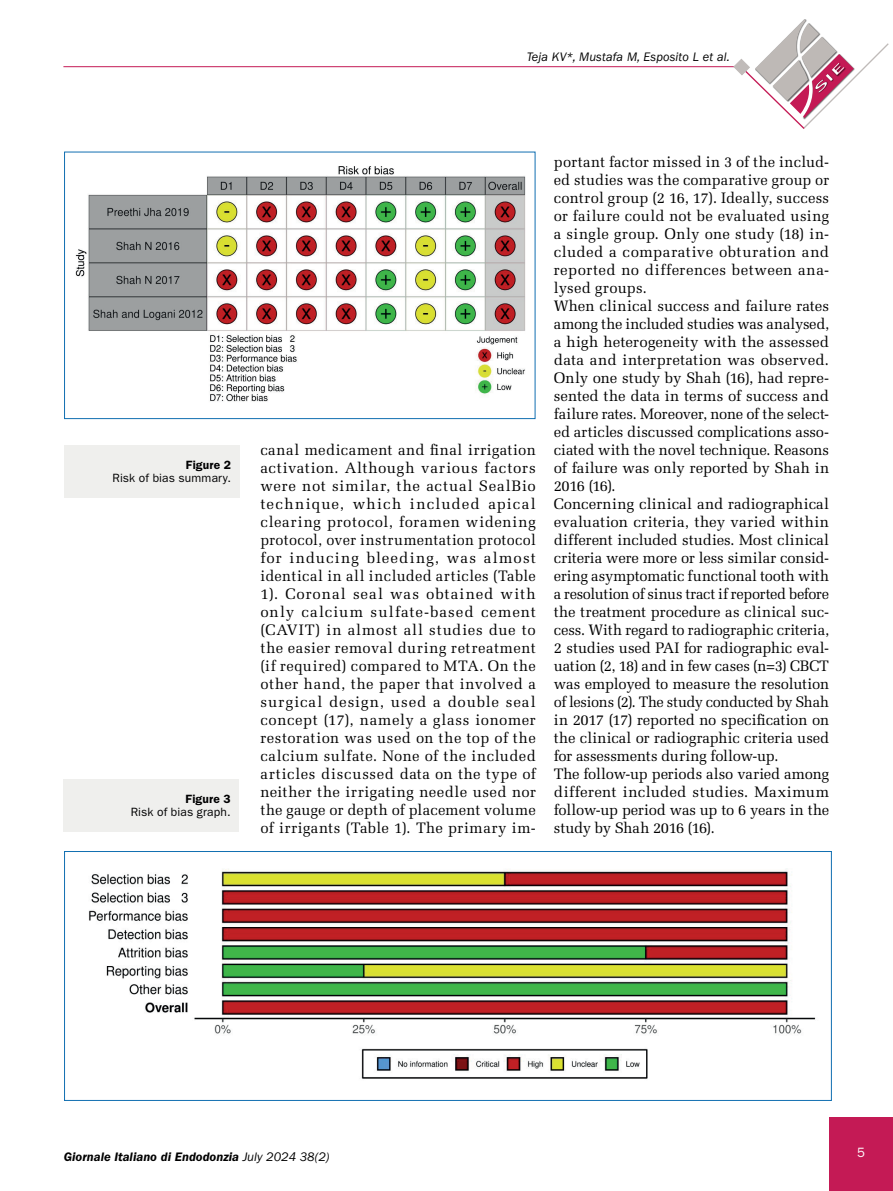
<style>
.page{position:relative;width:893px;height:1191px;background:#fff}
.page>*{position:absolute;margin:0;border:0;box-sizing:border-box;transform-origin:0 0}
._004_TES{font:15.15px/18px "Melior LT Std";letter-spacing:.01em;color:#000001;text-align:justify}
.t1{font:13.5px "ITC Franklin Gothic Std";color:#fff}
.t2{font:italic 600 12.75px "ITC Franklin Gothic Std";color:#000001}
.t3{font:italic 12.75px "ITC Franklin Gothic Std";letter-spacing:.01em;color:#000001}
._010_DIDA{font:12px "ITC Franklin Gothic Std";letter-spacing:.01em;color:#000001}
._010_DIDA-2{font:600 12px "ITC Franklin Gothic Std";letter-spacing:.015em;color:#000001}
.s1{font-weight:400}
</style>
<div class="page">
<div style="left:829px;top:1118px;width:64px;height:73px;background:#c41a55"></div>
<hr style="left:63px;top:66px;width:678px;height:1px;background:#c41a55">
<svg style="left:734px;top:19px;width:155px;height:110px"></svg>
<div style="left:64px;top:851px;width:768px;height:249px;background:#fff;border:1px solid #116fb1"></div>
<div style="left:64px;top:152px;width:471px;height:267px;background:#fff;border:1px solid #116fb1"></div>
<img style="left:75px;top:166px;width:451px;height:236px">
<img style="left:89px;top:868px;width:727px;height:211px">
<div style="left:64px;top:445px;width:176px;height:52px;background:#efefed"></div>
<div style="left:64px;top:779px;width:175px;height:52px;background:#efefed"></div>
<p class="t3" style="left:527px;top:49px;width:205px">Teja KV*, Mustafa M, Esposito L et al.</p>
<p class="_010_DIDA-2" style="left:186px;top:457px;width:47px">Figure 2</p>
<p class="_010_DIDA" style="left:113px;top:471px;width:120px">Risk of bias summary.</p>
<p class="_010_DIDA-2" style="left:186px;top:791px;width:47px">Figure 3</p>
<p class="_010_DIDA" style="left:131px;top:805px;width:101px">Risk of bias graph.</p>
<p class="_004_TES" style="left:260px;top:441px;width:277px">canal medicament and final irrigation activation. Although various factors were not similar, the actual SealBio technique, which included apical clearing protocol, foramen widening protocol, over instrumentation protocol for inducing bleeding, was almost identical in all included articles (Table 1). Coronal seal was obtained with only calcium sulfate-based cement (CAVIT) in almost all studies due to the easier removal during retreatment (if required) compared to MTA. On the other hand, the paper that involved a surgical design, used a double seal concept (17), namely a glass ionomer restoration was used on the top of the calcium sulfate. None of the included articles discussed data on the type of neither the irrigating needle used nor the gauge or depth of placement volume of irrigants (Table 1). The primary im-</p>
<p class="_004_TES" style="left:554px;top:153px;width:277px">portant factor missed in 3 of the includ&shy;ed studies was the comparative group or control group (2 16, 17). Ideally, success or failure could not be evaluated using a single group. Only one study (18) in&shy;cluded a comparative obturation and reported no differences between ana&shy;lysed groups.</p>
<p class="_004_TES" style="left:554px;top:297px;width:277px">When clinical success and failure rates among the included studies was analysed, a high heterogeneity with the assessed data and interpretation was observed.<br>Only one study by Shah (16), had repre&shy;sented the data in terms of success and failure rates. Moreover, none of the select&shy;ed articles discussed complications asso&shy;ciated with the novel technique. Reasons of failure was only reported by Shah in 2016 (16).</p>
<p class="_004_TES" style="left:554px;top:495px;width:277px">Concerning clinical and radiographical evaluation criteria, they varied within different included studies. Most clinical criteria were more or less similar consid&shy;ering asymptomatic functional tooth with a resolution of sinus tract if reported before the treatment procedure as clinical suc&shy;cess. With regard to radiographic criteria, 2 studies used PAI for radiographic eval&shy;uation (2, 18) and in few cases (n=3) CBCT was employed to measure the resolution of lesions (2). The study conducted by Shah in 2017 (17) reported no specification on the clinical or radiographic criteria used for assessments during follow-up.</p>
<p class="_004_TES" style="left:554px;top:765px;width:277px">The follow-up periods also varied among different included studies. Maximum follow-up period was up to 6 years in the study by Shah 2016 (16).</p>
<p class="t2" style="left:64px;top:1149px;width:267px">Giornale Italiano di Endodonzia <span class="s1">July 2024 38(2)</span></p>
<p class="t1" style="left:857px;top:1144px;width:9px">5</p>
</div>
